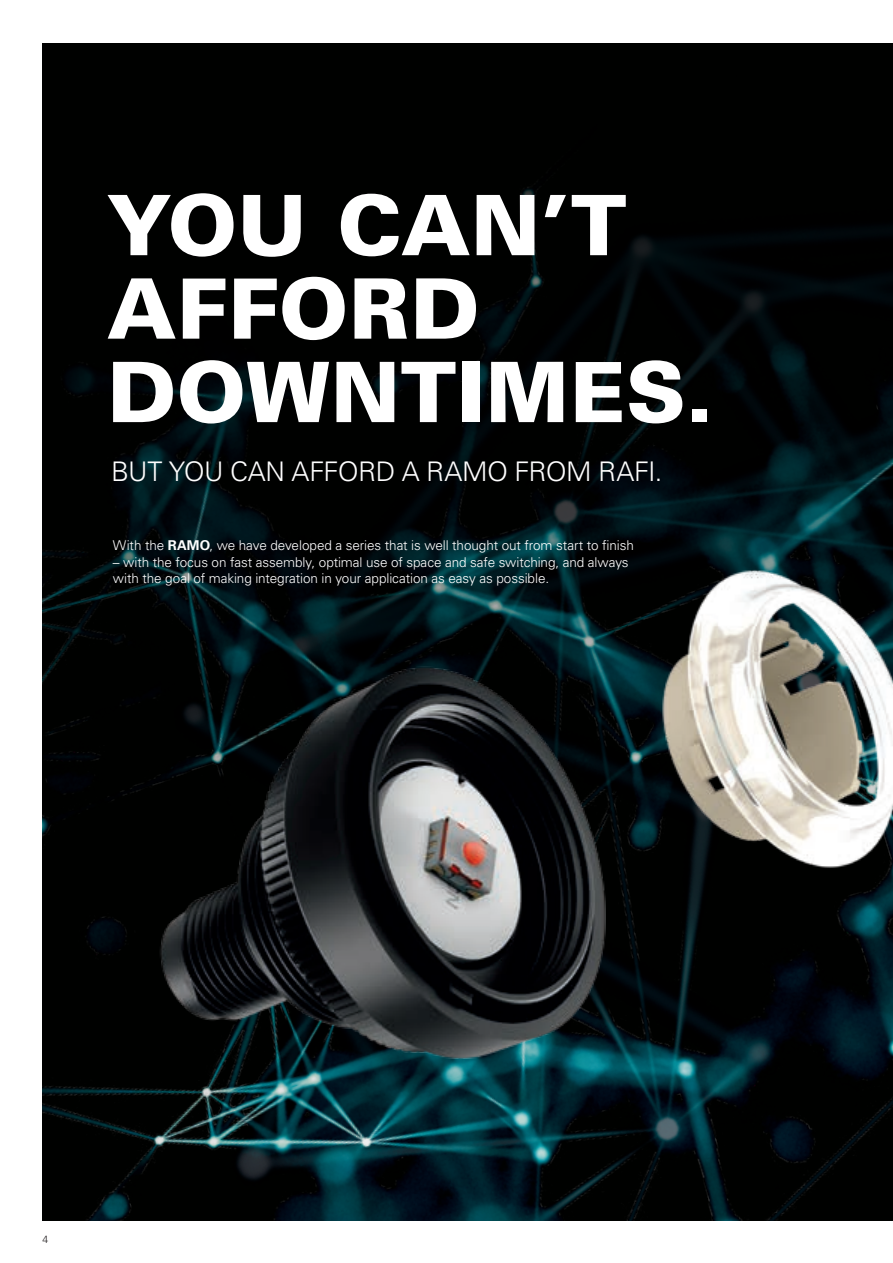
<style>
.page{position:relative;width:893px;height:1263px;background:#fff}
.page>*{position:absolute;margin:0;border:0;box-sizing:border-box;transform-origin:0 0}
.Headline_größe_varia{font:900 83.4px/83.4px "Univers LT Std";letter-spacing:.005em;color:#fff}
.t1{font:300 27px "Univers LT Std";letter-spacing:-.02em;color:#fff}
.Fließtext{font:300 13.5px/16.5px "Univers LT Std";letter-spacing:-.005em;color:#fff}
.t2{font:300 10.5px "Univers LT Std";color:#231f20}
.s1{font-weight:700}
</style>
<div class="page">
<div style="left:43px;top:43px;width:850px;height:115px;background:#000100"></div>
<img style="left:42px;top:158px;width:851px;height:1063px">
<p class="Headline_größe_varia" style="left:107px;top:183px;width:608px">YOU CAN’T<br>AFFORD<br>DOWNTIMES.</p>
<p class="t1" style="left:111px;top:455px;width:553px">BUT YOU CAN AFFORD A RAMO FROM RAFI.</p>
<p class="Fließtext" style="left:113px;top:537px;width:522px">With the <span class="s1">RAMO</span>, we have developed a series that is well thought out from start to finish</p>
<p class="Fließtext" style="left:113px;top:554px;width:517px">– with the focus on fast assembly, optimal use of space and safe switching, and always with the goal of making integration in your application as easy as possible.</p>
<p class="t2" style="left:43px;top:1233px;width:7px">4</p>
</div>
